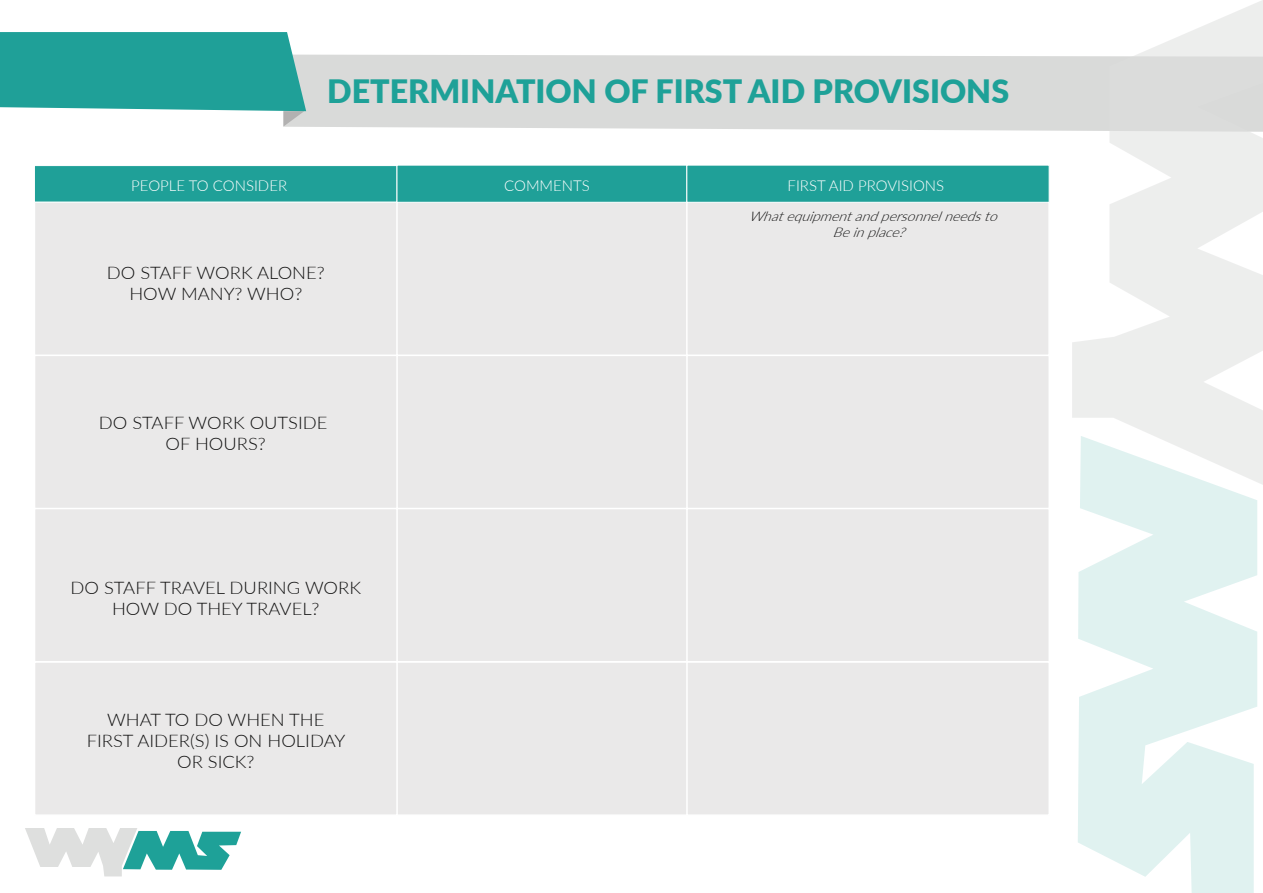
<style>
.page{position:relative;width:1263px;height:893px;background:#fff}
.page>*{position:absolute;margin:0;border:0;box-sizing:border-box;transform-origin:0 0}
.t1{font:900 32.25px "Lato";color:#1ea198}
.t2{font:300 17.4px/20.9px "Lato";color:#111;text-align:center;scale:1.06 1}
.t3{font:300 15px "Lato";color:#fff}
.t4{font:italic 300 13.35px/15.9px "Lato";color:#111;scale:1.06 1}
</style>
<div class="page">
<div style="left:34px;top:165px;width:363px;height:38px;background:#1fa098;border:1px solid #fff"></div>
<div style="left:34px;top:201px;width:364px;height:155px;background:#eae9e9;border:2px solid #fff"></div>
<div style="left:397px;top:165px;width:290px;height:38px;background:#1fa098"></div>
<div style="left:686px;top:165px;width:363px;height:38px;background:#1fa098"></div>
<div style="left:306px;top:55px;width:766px;height:76px;background:#d9dad9"></div>
<svg style="left:0;top:32px;width:306px;height:95px"></svg>
<div style="left:396px;top:201px;width:292px;height:155px;background:#eae9e9;border:2px solid #fff"></div>
<div style="left:686px;top:201px;width:364px;height:155px;background:#eae9e9;border:2px solid #fff"></div>
<div style="left:34px;top:355px;width:364px;height:154px;background:#eae9e9;border:2px solid #fff"></div>
<div style="left:396px;top:355px;width:292px;height:154px;background:#eae9e9;border:2px solid #fff"></div>
<div style="left:686px;top:355px;width:364px;height:154px;background:#eae9e9;border:2px solid #fff"></div>
<div style="left:34px;top:508px;width:364px;height:154px;background:#eae9e9;border:2px solid #fff"></div>
<div style="left:396px;top:508px;width:292px;height:154px;background:#eae9e9;border:2px solid #fff"></div>
<div style="left:686px;top:508px;width:364px;height:154px;background:#eae9e9;border:2px solid #fff"></div>
<div style="left:34px;top:661px;width:364px;height:155px;background:#eae9e9;border:2px solid #fff"></div>
<div style="left:396px;top:661px;width:292px;height:155px;background:#eae9e9;border:2px solid #fff"></div>
<div style="left:686px;top:661px;width:364px;height:155px;background:#eae9e9;border:2px solid #fff"></div>
<svg style="left:1072px;top:0;width:191px;height:485px;fill:#edeeed"></svg>
<svg style="left:1078px;top:436px;width:179px;height:457px;fill:#e0f2f0"></svg>
<svg style="left:25px;top:828px;width:216px;height:48px"></svg>
<p class="t3" style="left:131px;top:175px;width:157px">PEOPLE TO CONSIDER</p>
<h1 class="t1" style="left:327px;top:67px;width:683px">DETERMINATION OF FIRST AID PROVISIONS</h1>
<p class="t3" style="left:504px;top:175px;width:87px">COMMENTS</p>
<p class="t3" style="left:787px;top:175px;width:158px">FIRST AID PROVISIONS</p>
<p class="t4" style="left:833px;top:208px;width:163px;text-indent:-84px">Whatequipmentandpersonnelneedsto<br>Beinplace?</p>
<p class="t2" style="left:107px;top:261px;width:207px">DO STAFF WORK ALONE?<br>HOW MANY? WHO?</p>
<p class="t2" style="left:99px;top:412px;width:217px">DO STAFF WORK OUTSIDE<br>OF HOURS?</p>
<p class="t2" style="left:71px;top:577px;width:276px">DO STAFF TRAVEL DURING WORK<br>HOW DO THEY TRAVEL?</p>
<p class="t2" style="left:87px;top:709px;width:246px">WHAT TO DO WHEN THE<br>FIRST AIDER(S) IS ON HOLIDAY<br>OR SICK?</p>
</div>
